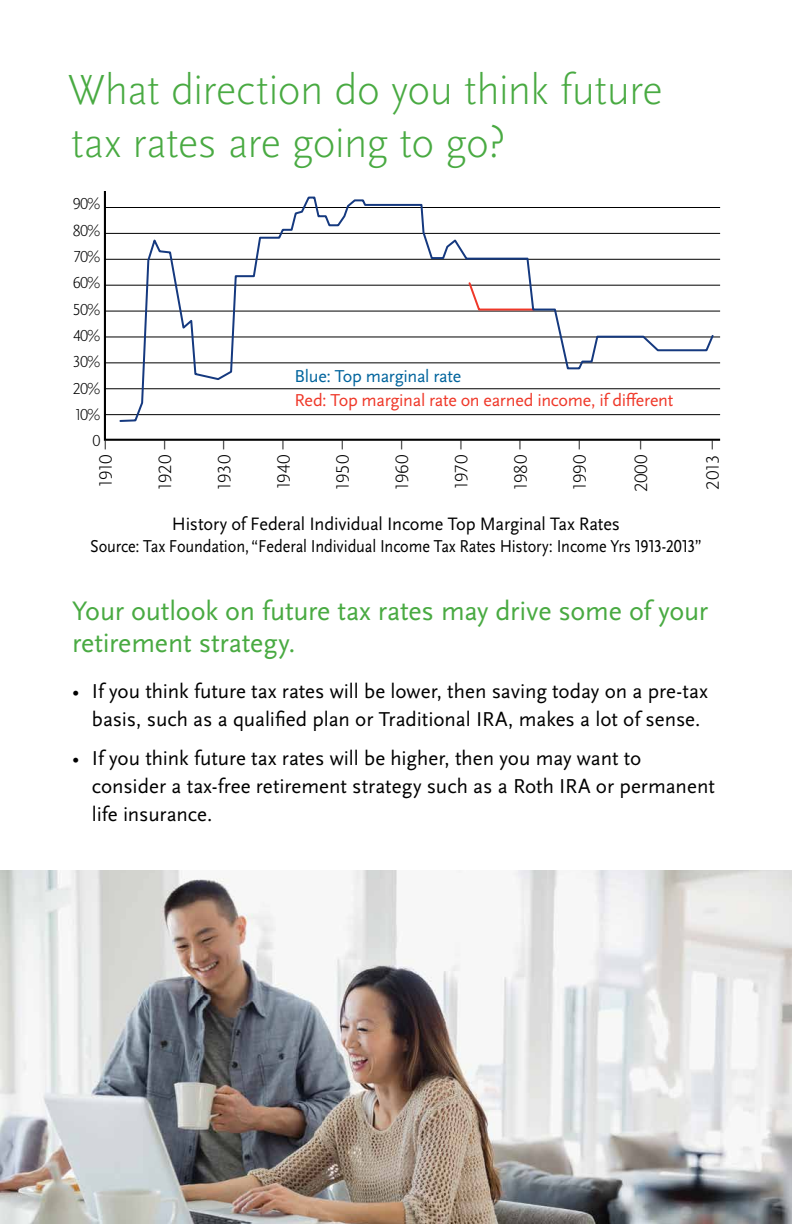
<style>
.page{position:relative;width:792px;height:1224px;background:#fff}
.page>*{position:absolute;margin:0;border:0;box-sizing:border-box;transform-origin:0 0}
.t1{font:300 44px/52.8px "Scala Sans OT";letter-spacing:-.015em;color:#49aa42}
.t2{font:28px/32px "Scala Sans OT";letter-spacing:-.01em;color:#49aa42}
.t3{font:21px/28px "Scala Sans OT";letter-spacing:-.005em;color:#000;text-align:center}
.t4{font:300 18.8px "Scala Sans OT";color:#000}
.t5{font:18.8px "Scala Sans OT";letter-spacing:-.01em;color:#000}
.t6{font:18px "Scala Sans OT";letter-spacing:-.01em;color:#000;scale:.9 1}
.t7{font:18px "Scala Sans OT";letter-spacing:-.015em;color:#ef3829}
.t8{font:18px "Scala Sans OT";letter-spacing:-.015em;color:#00649d}
.t9{font:300 16.8px/26.4px "Scala Sans OT";letter-spacing:-.05em;color:#000;text-align:justify;scale:.95 1}
</style>
<div class="page">
<svg style="left:103px;top:192px;width:618px;height:249px"></svg>
<hr style="left:105px;top:414px;width:615px;height:1px;background:#000">
<hr style="left:105px;top:388px;width:615px;height:1px;background:#000">
<hr style="left:105px;top:363px;width:615px;height:1px;background:#000">
<hr style="left:105px;top:337px;width:615px;height:1px;background:#000">
<hr style="left:105px;top:311px;width:615px;height:1px;background:#000">
<hr style="left:105px;top:285px;width:615px;height:1px;background:#000">
<hr style="left:105px;top:259px;width:615px;height:1px;background:#000">
<hr style="left:105px;top:233px;width:615px;height:1px;background:#000">
<hr style="left:105px;top:207px;width:615px;height:1px;background:#000">
<svg style="left:118px;top:196px;width:597px;height:227px"></svg>
<img style="left:0;top:870px;width:792px;height:354px">
<h1 class="t1" style="left:68px;top:64px;width:596px">What direction do you think future tax rates are going to go?</h1>
<p class="t9" style="left:73px;top:191px;width:31px">90% 80% 70% 60% 50% 40% 30% 20% 10%</p>
<p class="t4" style="left:95px;top:487px;width:48px;rotate:-90deg">1910 –</p>
<p class="t4" style="left:154px;top:490px;width:51px;rotate:-90deg">1920 –</p>
<p class="t4" style="left:213px;top:490px;width:51px;rotate:-90deg">1930 –</p>
<p class="t4" style="left:272px;top:489px;width:51px;rotate:-90deg">1940 –</p>
<p class="t4" style="left:332px;top:490px;width:51px;rotate:-90deg">1950 –</p>
<p class="t4" style="left:391px;top:490px;width:51px;rotate:-90deg">1960 –</p>
<p class="t4" style="left:450px;top:489px;width:50px;rotate:-90deg">1970 –</p>
<p class="t4" style="left:509px;top:490px;width:51px;rotate:-90deg">1980 –</p>
<p class="t4" style="left:569px;top:490px;width:51px;rotate:-90deg">1990 –</p>
<p class="t4" style="left:630px;top:492px;width:54px;rotate:-90deg">2000 –</p>
<p class="t4" style="left:702px;top:490px;width:51px;rotate:-90deg">2013 –</p>
<p class="t8" style="left:294px;top:366px;width:168px">Blue: Top marginal rate</p>
<p class="t7" style="left:294px;top:390px;width:380px">Red: Top marginal rate on earned income, if different</p>
<p class="t9" style="left:92px;top:427px;width:10px">0</p>
<p class="t5" style="left:172px;top:512px;width:450px">History of Federal Individual Income Top Marginal Tax Rates</p>
<p class="t6" style="left:90px;top:535px;width:681px">Source: Tax Foundation, “Federal Individual Income Tax Rates History: Income Yrs 1913-2013”</p>
<h2 class="t2" style="left:72px;top:595px;width:638px">Your outlook on future tax rates may drive some of your retirement strategy.</h2>
<p class="t3" style="left:72px;top:677px;width:637px">• If you think future tax rates will be lower, then saving today on a pre-tax basis, such as a qualified plan or Traditional IRA, makes a lot of sense.</p>
<p class="t3" style="left:92px;top:744px;width:625px;text-align:left;text-indent:-20px">• If you think future tax rates will be higher, then you may want to consider a tax-free retirement strategy such as a Roth IRA or permanent life insurance.</p>
</div>
